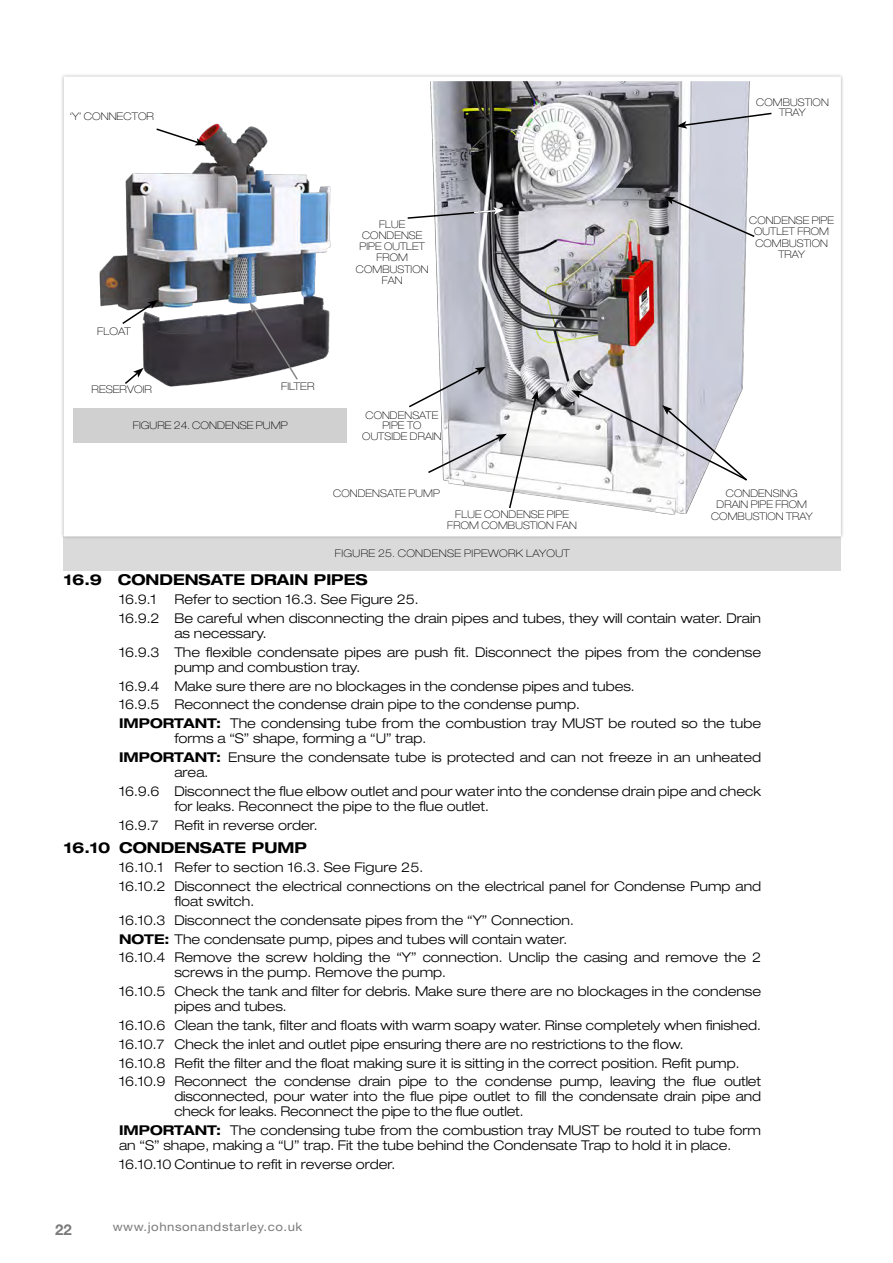
<style>
.page{position:relative;width:893px;height:1263px;background:#fff}
.page>*{position:absolute;margin:0;border:0;box-sizing:border-box;transform-origin:0 0}
.SUB_HEADING{font:700 expanded 15px "Helvetica Neue LT Std";color:#000}
._1ST_INDENT{font:700 expanded 15px "Helvetica Neue LT Std";color:#000}
.t1{font:700 15px "Helvetica Neue LT Std";color:#7c7b7b}
._1ST_INDENT-2{font:300 expanded 13.5px/15px "Helvetica Neue LT Std";color:#000}
.BODY_TEXT{font:300 expanded 13.5px/15px "Helvetica Neue LT Std";color:#000}
.t2{font:12px "Helvetica Neue LT Std";letter-spacing:.04em;color:#7c7b7b;scale:1.1 1}
.BODY_TEXT_IND{font:100 expanded 10.5px/11.2px "Helvetica Neue LT Std";letter-spacing:.01em;color:#000;text-align:center}
.BODY_TEXT_IND-2{font:100 expanded 10.5px "Helvetica Neue LT Std";letter-spacing:.03em;color:#000}
.s1{font-weight:700}
</style>
<div class="page">
<div style="left:64px;top:536px;width:777px;height:34px;background:#dadada"></div>
<div style="left:60px;top:73px;width:784px;height:467px;background:#000;opacity:.3"></div>
<div style="left:66px;top:79px;width:773px;height:455px;background:#fff"></div>
<img style="left:430px;top:83px;width:320px;height:432px">
<img style="left:99px;top:123px;width:232px;height:264px">
<svg style="left:676px;top:112px;width:96px;height:17px"></svg>
<svg style="left:664px;top:197px;width:91px;height:41px"></svg>
<svg style="left:407px;top:207px;width:97px;height:13px"></svg>
<svg style="left:572px;top:390px;width:177px;height:92px"></svg>
<svg style="left:409px;top:367px;width:130px;height:143px"></svg>
<svg style="left:121px;top:300px;width:37px;height:25px"></svg>
<svg style="left:155px;top:127px;width:51px;height:18px"></svg>
<svg style="left:123px;top:368px;width:21px;height:17px"></svg>
<svg style="left:250px;top:302px;width:49px;height:79px"></svg>
<div style="left:74px;top:408px;width:273px;height:34px;background:#d0d0d0"></div>
<p class="BODY_TEXT_IND" style="left:70px;top:111px;width:86px">‘Y’ CONNECTOR</p>
<p class="BODY_TEXT_IND" style="left:97px;top:325px;width:35px">FLOAT</p>
<p class="BODY_TEXT_IND" style="left:92px;top:384px;width:62px">RESERVOIR</p>
<p class="BODY_TEXT_IND" style="left:281px;top:380px;width:35px">FILTER</p>
<p class="BODY_TEXT_IND" style="left:133px;top:419px;width:156px">FIGURE 24. CONDENSE PUMP</p>
<p class="BODY_TEXT_IND" style="left:356px;top:218px;width:74px">FLUE<br>CONDENSE<br>PIPE OUTLET<br>FROM<br>COMBUSTION<br>FAN</p>
<p class="BODY_TEXT_IND" style="left:366px;top:410px;width:74px;line-height:10.5px">CONDENSATE<br>PIPE TO</p>
<p class="BODY_TEXT_IND" style="left:362px;top:430px;width:81px">OUTSIDE DRAIN</p>
<p class="BODY_TEXT_IND" style="left:333px;top:487px;width:108px">CONDENSATE PUMP</p>
<p class="BODY_TEXT_IND" style="left:447px;top:508px;width:131px">FLUE CONDENSE PIPE<br>FROM COMBUSTION FAN</p>
<p class="BODY_TEXT_IND-2" style="left:335px;top:547px;width:236px">FIGURE 25. CONDENSE PIPEWORK LAYOUT</p>
<p class="BODY_TEXT_IND" style="left:756px;top:97px;width:74px;line-height:10.5px">COMBUSTION<br>TRAY</p>
<p class="BODY_TEXT_IND" style="left:749px;top:215px;width:86px">CONDENSE PIPE<br>OUTLET FROM<br>COMBUSTION<br>TRAY</p>
<p class="BODY_TEXT_IND" style="left:711px;top:488px;width:103px">CONDENSING<br>DRAIN PIPE FROM<br>COMBUSTION TRAY</p>
<p class="SUB_HEADING" style="left:64px;top:570px;width:305px">16.9 CONDENSATE DRAIN PIPES</p>
<p class="BODY_TEXT" style="left:119px;top:592px;width:39px">16.9.1</p>
<p class="BODY_TEXT" style="left:174px;top:592px;width:246px">Refer to section 16.3. See Figure 25.</p>
<p class="BODY_TEXT" style="left:174px;top:610px;width:588px;text-indent:-55px">16.9.2 Be careful when disconnecting the drain pipes and tubes, they will contain water. Drain as necessary.</p>
<p class="_1ST_INDENT-2" style="left:174px;top:644px;width:588px;text-indent:-55px">16.9.3 The flexible condensate pipes are push fit. Disconnect the pipes from the condense pump and combustion tray.</p>
<p class="_1ST_INDENT-2" style="left:119px;top:678px;width:517px">16.9.4 Make sure there are no blockages in the condense pipes and tubes.</p>
<p class="BODY_TEXT" style="left:119px;top:697px;width:462px">16.9.5 Reconnect the condense drain pipe to the condense pump.</p>
<p class="_1ST_INDENT-2" style="left:174px;top:716px;width:588px;text-indent:-55px"><span class="s1">IMPORTANT:</span> The condensing tube from the combustion tray MUST be routed so the tube forms a “S” shape, forming a “U” trap.</p>
<p class="_1ST_INDENT-2" style="left:174px;top:750px;width:588px;text-indent:-55px"><span class="s1">IMPORTANT:</span> Ensure the condensate tube is protected and can not freeze in an unheated area.</p>
<p class="_1ST_INDENT-2" style="left:174px;top:783px;width:588px;text-indent:-55px">16.9.6 Disconnect the flue elbow outlet and pour water into the condense drain pipe and check for leaks. Reconnect the pipe to the flue outlet.</p>
<p class="_1ST_INDENT-2" style="left:119px;top:817px;width:200px">16.9.7 Refit in reverse order.</p>
<p class="_1ST_INDENT" style="left:64px;top:838px;width:245px">16.10 CONDENSATE PUMP</p>
<p class="BODY_TEXT" style="left:119px;top:860px;width:306px">16.10.1 Refer to section 16.3. See Figure 25.</p>
<p class="BODY_TEXT" style="left:174px;top:878px;width:588px;text-indent:-55px">16.10.2 Disconnect the electrical connections on the electrical panel for Condense Pump and float switch.</p>
<p class="_1ST_INDENT-2" style="left:119px;top:912px;width:456px">16.10.3 Disconnect the condensate pipes from the “Y” Connection.</p>
<p class="_1ST_INDENT-2" style="left:119px;top:931px;width:450px"><span class="s1">NOTE:</span> The condensate pump, pipes and tubes will contain water.</p>
<p class="_1ST_INDENT-2" style="left:174px;top:950px;width:588px;text-indent:-55px">16.10.4 Remove the screw holding the “Y” connection. Unclip the casing and remove the 2 screws in the pump. Remove the pump.</p>
<p class="_1ST_INDENT-2" style="left:174px;top:984px;width:588px;text-indent:-55px">16.10.5 Check the tank and filter for debris. Make sure there are no blockages in the condense pipes and tubes.</p>
<p class="_1ST_INDENT-2" style="left:119px;top:1017px;width:643px">16.10.6 Clean the tank, filter and floats with warm soapy water. Rinse completely when finished.</p>
<p class="_1ST_INDENT-2" style="left:119px;top:1036px;width:566px">16.10.7 Check the inlet and outlet pipe ensuring there are no restrictions to the flow.</p>
<p class="_1ST_INDENT-2" style="left:119px;top:1055px;width:622px">16.10.8 Refit the filter and the float making sure it is sitting in the correct position. Refit pump.</p>
<p class="_1ST_INDENT-2" style="left:174px;top:1074px;width:588px;text-align:justify;text-indent:-55px">16.10.9 Reconnect the condense drain pipe to the condense pump, leaving the flue outlet disconnected, pour water into the flue pipe outlet to fill the condensate drain pipe and check for leaks. Reconnect the pipe to the flue outlet.</p>
<p class="_1ST_INDENT-2" style="left:119px;top:1122px;width:644px"><span class="s1">IMPORTANT:</span> The condensing tube from the combustion tray MUST be routed to tube form an “S” shape, making a “U” trap. Fit the tube behind the Condensate Trap to hold it in place.</p>
<p class="_1ST_INDENT-2" style="left:119px;top:1156px;width:278px">16.10.10 Continue to refit in reverse order.</p>
<p class="t1" style="left:55px;top:1220px;width:18px">22</p>
<p class="t2" style="left:113px;top:1220px;width:174px">www.johnsonandstarley.co.uk</p>
</div>
